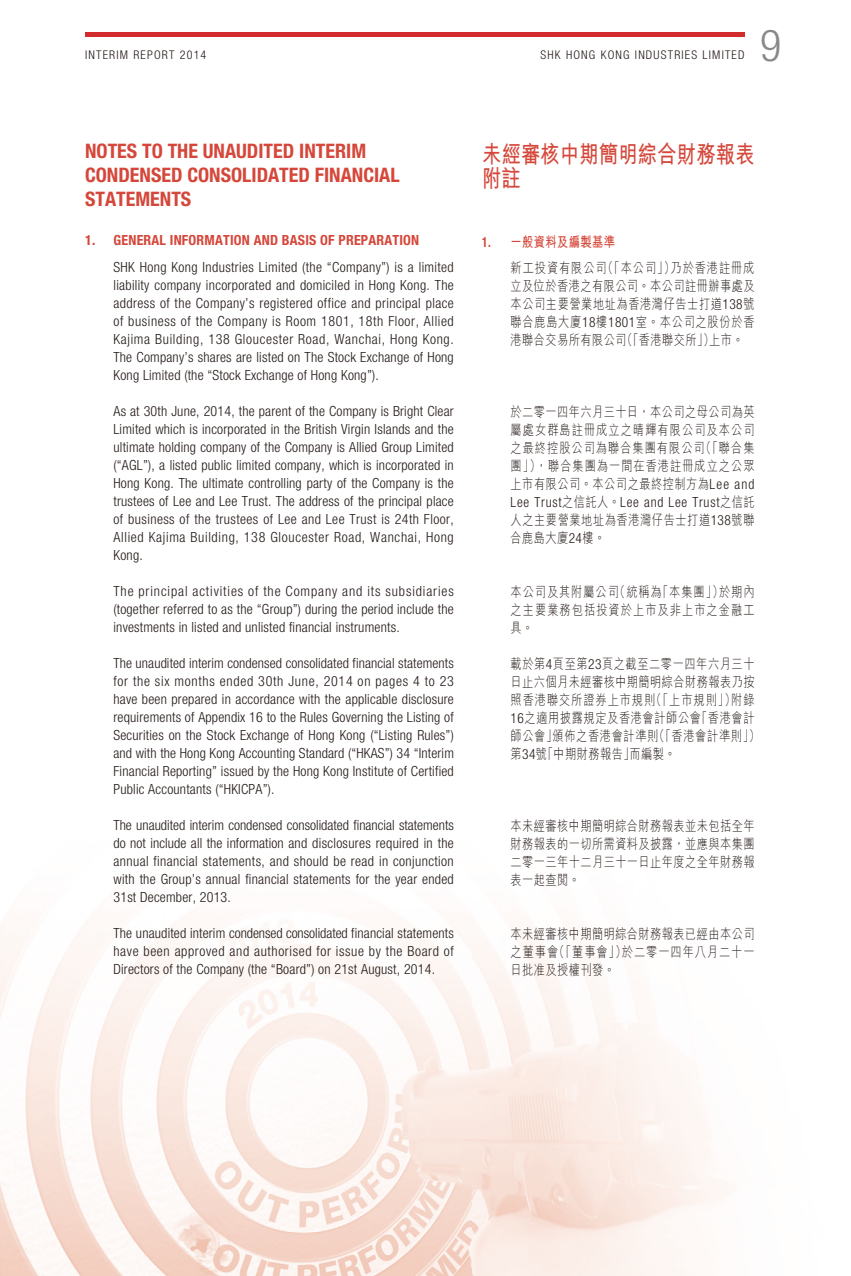
<style>
.page{position:relative;width:851px;height:1276px;background:#fff}
.page>*{position:absolute;margin:0;border:0;box-sizing:border-box;transform-origin:0 0}
.t1{font:300 condensed 44px "Helvetica Neue LT Std";color:#898989}
.t2{font:24px/24px "M Hei HK Bold E Ten B5 H";letter-spacing:.015em;color:#d5473a;scale:.8 1}
.t3{font:700 condensed 20px/24px "Helvetica Neue LT Std";color:#d5473a}
.t4{font:300 condensed 14px/18px "Helvetica Neue LT Std";letter-spacing:.015em;color:#231916;text-align:justify}
.t5{font:14px/18px "M Hei HK Light E Ten B5 H";letter-spacing:.05em;color:#231916;text-align:justify;scale:.8 1}
.t6{font:700 condensed 14px "Helvetica Neue LT Std";letter-spacing:.015em;color:#d5473a}
.t7{font:300 condensed 14px "Helvetica Neue LT Std";letter-spacing:.055em;color:#231916;scale:.96 1}
.t8{font:14px "M Hei HK Bold E Ten B5 H";letter-spacing:.04em;color:#d5473a;scale:.8 1}
.t9{font:300 condensed 12px "Helvetica Neue LT Std";letter-spacing:.1em;color:#231916}
.s1{font-family:"Helvetica Neue LT Std";font-weight:700;font-stretch:condensed}
.s2{font-family:"Helvetica Neue LT Std";font-weight:300;font-stretch:condensed}
.s3{font-family:"M Hei HK Light E Ten B5 H";font-weight:400;font-stretch:normal}
</style>
<div class="page">
<hr style="left:85px;top:33px;width:659px;height:4px;background:#d12b2e">
<img style="left:0;top:920px;width:732px;height:356px">
<p class="t9" style="left:85px;top:51px;width:123px">INTERIM REPORT 2014</p>
<p class="t9" style="left:540px;top:51px;width:205px">SHK HONG KONG INDUSTRIES LIMITED</p>
<h1 class="t1" style="left:760px;top:29px;width:23px">9</h1>
<h3 class="t3" style="left:85px;top:142px;width:316px">NOTES TO THE UNAUDITED INTERIM<br>CONDENSED CONSOLIDATED FINANCIAL<br>STATEMENTS</h3>
<p class="t6" style="left:85px;top:235px;width:335px">1. GENERAL INFORMATION AND BASIS OF PREPARATION</p>
<p class="t4" style="left:113px;top:260px;width:342px">SHK Hong Kong Industries Limited (the “Company”) is a limited liability company incorporated and domiciled in Hong Kong. The address of the Company’s registered office and principal place of business of the Company is Room 1801, 18th Floor, Allied Kajima Building, 138 Gloucester Road, Wanchai, Hong Kong.<br>The Company’s shares are listed on The Stock Exchange of Hong Kong Limited (the “Stock Exchange of Hong Kong”).</p>
<p class="t4" style="left:113px;top:404px;width:342px">As at 30th June, 2014, the parent of the Company is Bright Clear Limited which is incorporated in the British Virgin Islands and the ultimate holding company of the Company is Allied Group Limited (“AGL”), a listed public limited company, which is incorporated in Hong Kong. The ultimate controlling party of the Company is the trustees of Lee and Lee Trust. The address of the principal place of business of the trustees of Lee and Lee Trust is 24th Floor, Allied Kajima Building, 138 Gloucester Road, Wanchai, Hong Kong.</p>
<p class="t4" style="left:113px;top:584px;width:342px">The principal activities of the Company and its subsidiaries (together referred to as the “Group”) during the period include the investments in listed and unlisted financial instruments.</p>
<p class="t4" style="left:113px;top:656px;width:342px">The unaudited interim condensed consolidated financial statements for the six months ended 30th June, 2014 on pages 4 to 23 have been prepared in accordance with the applicable disclosure requirements of Appendix 16 to the Rules Governing the Listing of Securities on the Stock Exchange of Hong Kong (“Listing Rules”) and with the Hong Kong Accounting Standard (“HKAS”) 34 “Interim Financial Reporting” issued by the Hong Kong Institute of Certified Public Accountants (“HKICPA”).</p>
<p class="t4" style="left:113px;top:818px;width:342px">The unaudited interim condensed consolidated financial statements do not include all the information and disclosures required in the annual financial statements, and should be read in conjunction with the Group’s annual financial statements for the year ended 31st December, 2013.</p>
<p class="t4" style="left:113px;top:926px;width:342px">The unaudited interim condensed consolidated financial statements have been approved and authorised for issue by the Board of Directors of the Company (the “Board”) on 21st August, 2014.</p>
<h2 class="t2" style="left:482px;top:145px;width:342px">未經審核中期簡明綜合財務報表附註</h2>
<p class="t8" style="left:482px;top:236px;width:167px"><span class="s1">1.</span> 一般資料及編製基準</p>
<p class="t5" style="left:510px;top:261px;width:306px">新工投資有限公司（「本公司」）乃於香港註冊成立及位於香港之有限公司。本公司註冊辦事處及本公司主要營業地址為香港灣仔告士打道<span class="s2">138</span>號聯合鹿島大廈<span class="s2">18</span>樓<span class="s2">1801</span>室。本公司之股份於香港聯合交易所有限公司（「香港聯交所」）上市。</p>
<p class="t5" style="left:510px;top:405px;width:306px">於二零一四年六月三十日，本公司之母公司為英屬處女群島註冊成立之晴輝有限公司及本公司之最終控股公司為聯合集團有限公司（「聯合集團」），聯合集團為一間在香港註冊成立之公眾上市有限公司。本公司之最終控制方為<span class="s2">Lee and</span></p>
<p class="t7" style="left:510px;top:497px;width:255px">Lee Trust<span class="s3">之信託人。</span>Lee and Lee Trust<span class="s3">之信託</span></p>
<p class="t5" style="left:510px;top:513px;width:306px">人之主要營業地址為香港灣仔告士打道<span class="s2">138</span>號聯合鹿島大廈<span class="s2">24</span>樓。</p>
<p class="t5" style="left:510px;top:585px;width:306px">本公司及其附屬公司（統稱為「本集團」）於期內之主要業務包括投資於上市及非上市之金融工具。</p>
<p class="t5" style="left:510px;top:657px;width:313px;text-align:left">載於第<span class="s2">4</span>頁至第<span class="s2">23</span>頁之截至二零一四年六月三十日止六個月未經審核中期簡明綜合財務報表乃按照香港聯交所證券上市規則（「上市規則」）附錄<br><span class="s2">16</span>之適用披露規定及香港會計師公會「香港會計師公會」頒佈之香港會計準則（「香港會計準則」）第<span class="s2">34</span>號「中期財務報告」而編製。</p>
<p class="t5" style="left:510px;top:819px;width:306px">本未經審核中期簡明綜合財務報表並未包括全年財務報表的一切所需資料及披露，並應與本集團二零一三年十二月三十一日止年度之全年財務報表一起查閱。</p>
<p class="t5" style="left:510px;top:927px;width:306px">本未經審核中期簡明綜合財務報表已經由本公司之董事會（「董事會」）於二零一四年八月二十一日批准及授權刊發。</p>
</div>
